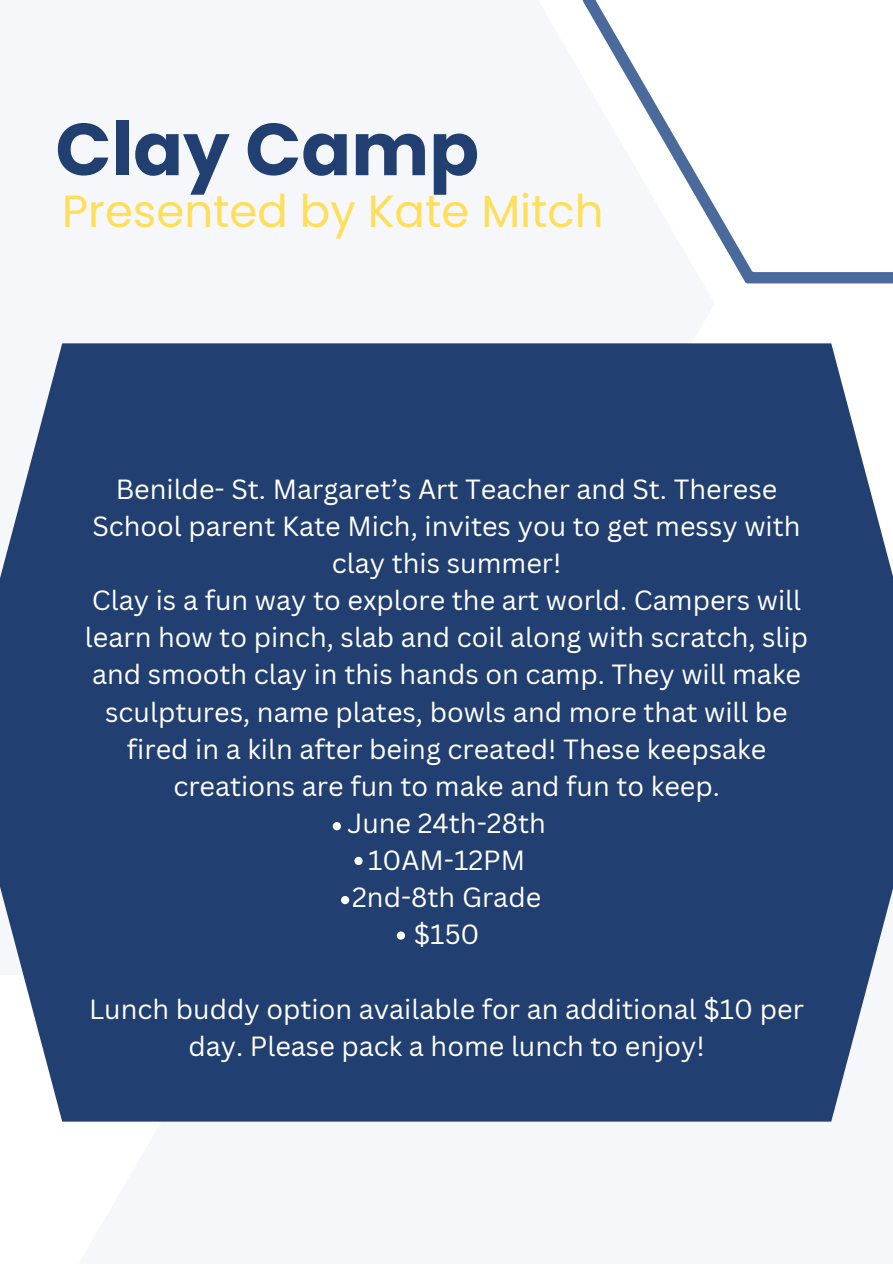
<style>
.page{position:relative;width:893px;height:1264px;background:#fff}
.page>*{position:absolute;margin:0;border:0;box-sizing:border-box;transform-origin:0 0}
.t1{font:700 73.5px "Poppins";color:#223f72}
.t2{font:45px "Poppins";color:#ffde59}
.t3{font:27px/37.2px "Canva Sans";color:#fff;text-align:center}
</style>
<div class="page">
<div style="left:55px;top:631px;width:837px;height:632px;background:#f6f7fa"></div>
<div style="left:0;top:0;width:715px;height:975px;background:#f6f7fa"></div>
<div style="left:0;top:343px;width:892px;height:778px;background:#223f72"></div>
<svg style="left:582px;top:0;width:310px;height:283px"></svg>
<div style="left:333px;top:822px;width:8px;height:8px;background:#fff;border-radius:50%"></div>
<div style="left:354px;top:856px;width:8px;height:9px;background:#fff;border-radius:50%"></div>
<div style="left:341px;top:896px;width:8px;height:8px;background:#fff;border-radius:50%"></div>
<div style="left:397px;top:931px;width:8px;height:8px;background:#fff;border-radius:50%"></div>
<p class="t1" style="left:55px;top:98px;width:425px">Clay Camp</p>
<p class="t2" style="left:62px;top:179px;width:543px">Presented by Kate Mitch</p>
<p class="t3" style="left:92px;top:469px;width:709px">Benilde- St. Margaret’s Art Teacher and St. Therese<br>School parent Kate Mich, invites you to get messy with clay this summer!</p>
<p class="t3" style="left:85px;top:581px;width:724px">Clay is a fun way to explore the art world. Campers will learn how to pinch, slab and coil along with scratch, slip and smooth clay in this hands on camp. They will make sculptures, name plates, bowls and more that will be fired in a kiln after being created! These keepsake creations are fun to make and fun to keep.</p>
<p class="t3" style="left:347px;top:804px;width:200px">June 24th-28th</p>
<p class="t3" style="left:368px;top:841px;width:159px">10AM-12PM</p>
<p class="t3" style="left:352px;top:878px;width:191px">2nd-8th Grade</p>
<p class="t3" style="left:414px;top:915px;width:67px">$150</p>
<p class="t3" style="left:89px;top:989px;width:716px">Lunch buddy option available for an additional $10 per day. Please pack a home lunch to enjoy!</p>
</div>
